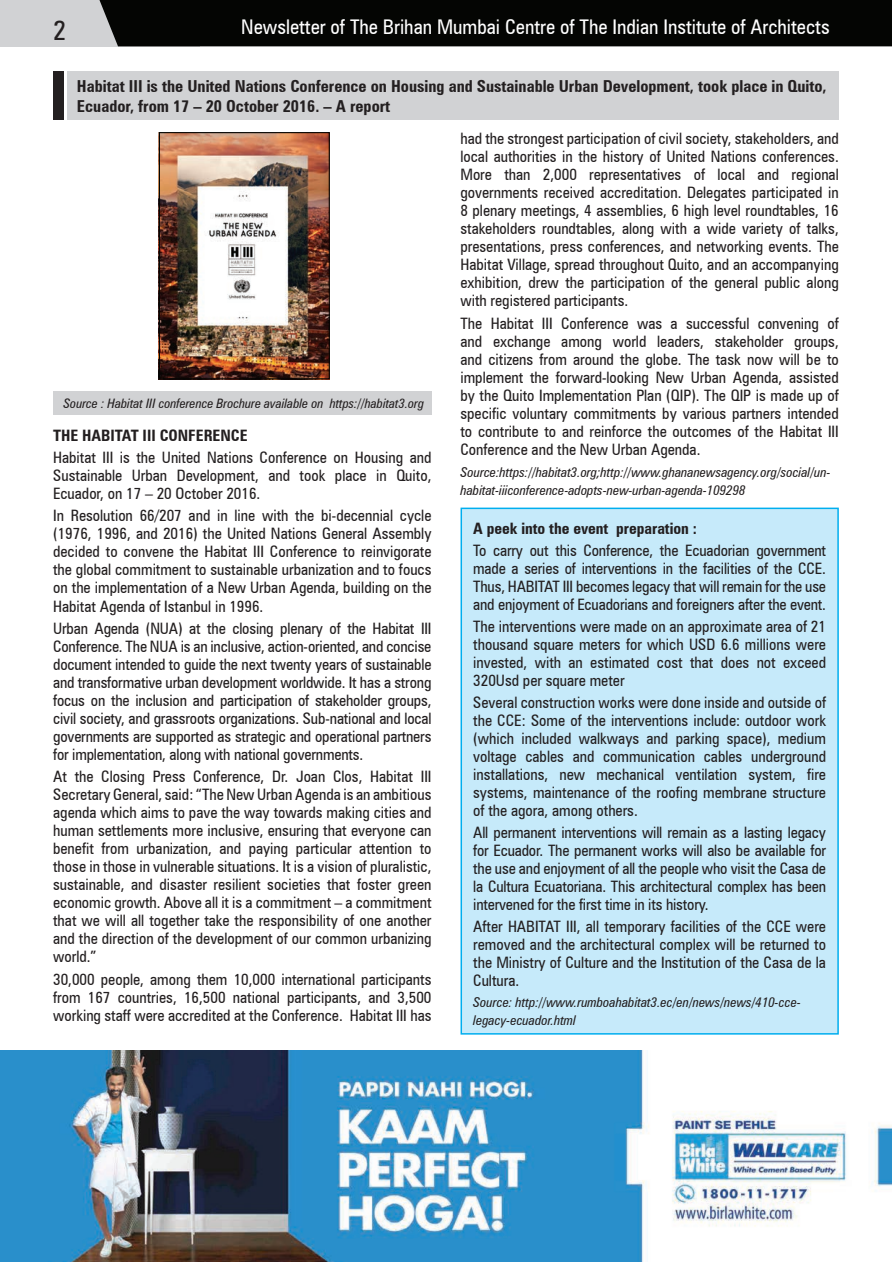
<style>
.page{position:relative;width:892px;height:1262px;background:#fff}
.page>*{position:absolute;margin:0;border:0;box-sizing:border-box;transform-origin:0 0}
.t1{font:condensed 27px "Zurich BT";color:#231f20}
.t2{font:condensed 20.25px "Zurich BT";color:#fff}
.t3{font:700 condensed 16.5px/19.8px "Zurich BT";color:#231f20}
.t4{font:condensed 15.75px/18px "Zurich BT";color:#231f20;text-align:justify}
.t5{font:700 condensed 15.75px "Zurich BT";color:#231f20}
.t6{font:italic condensed 13.5px/18px "Zurich BT";color:#231f20}
.t7{font:italic condensed 13.05px "Zurich BT";color:#231f20}
</style>
<div class="page">
<div style="left:0;top:0;width:199px;height:46px;background:#d1d2d4"></div>
<div style="left:461px;top:508px;width:376px;height:525px;background:#c6eafa"></div>
<div style="left:460px;top:507px;width:378px;height:527px;border:2px solid #00aeef"></div>
<div style="left:67px;top:71px;width:771px;height:49px;background:#d1d2d4"></div>
<div style="left:53px;top:71px;width:11px;height:49px;background:#231f20"></div>
<div style="left:53px;top:391px;width:378px;height:24px;background:#d1d2d4"></div>
<img style="left:161px;top:134px;width:167px;height:243px">
<div style="left:159px;top:132px;width:171px;height:247px;border:1px solid #040503"></div>
<img style="left:0;top:1050px;width:891px;height:211px">
<div style="left:99px;top:0;width:793px;height:46px;background:#040503"></div>
<h1 class="t1" style="left:53px;top:13px;width:14px">2</h1>
<p class="t2" style="left:241px;top:15px;width:589px">Newsletter of The Brihan Mumbai Centre of The Indian Institute of Architects</p>
<p class="t3" style="left:77px;top:76px;width:750px">Habitat III is the United Nations Conference on Housing and Sustainable Urban Development, took place in Quito,<br>Ecuador, from 17 – 20 October 2016. – A report</p>
<p class="t7" style="left:63px;top:395px;width:362px">Source : Habitat III conference Brochure available on https://habitat3.org</p>
<p class="t5" style="left:53px;top:425px;width:196px">THE HABITAT III CONFERENCE</p>
<p class="t4" style="left:53px;top:448px;width:379px">Habitat III is the United Nations Conference on Housing and Sustainable Urban Development, and took place in Quito, Ecuador, on 17 – 20 October 2016.</p>
<p class="t4" style="left:53px;top:506px;width:380px">In Resolution 66/207 and in line with the bi-decennial cycle (1976, 1996, and 2016) the United Nations General Assembly decided to convene the Habitat III Conference to reinvigorate the global commitment to sustainable urbanization and to foucs on the implementation of a New Urban Agenda, building on the Habitat Agenda of Istanbul in 1996.</p>
<p class="t4" style="left:53px;top:619px;width:379px">Urban Agenda (NUA) at the closing plenary of the Habitat III Conference. The NUA is an inclusive, action-oriented, and concise document intended to guide the next twenty years of sustainable and transformative urban development worldwide. It has a strong focus on the inclusion and participation of stakeholder groups, civil society, and grassroots organizations. Sub-national and local governments are supported as strategic and operational partners for implementation, along with national governments.</p>
<p class="t4" style="left:53px;top:767px;width:379px">At the Closing Press Conference, Dr. Joan Clos, Habitat III Secretary General, said: “The New Urban Agenda is an ambitious agenda which aims to pave the way towards making cities and human settlements more inclusive, ensuring that everyone can benefit from urbanization, and paying particular attention to those in those in vulnerable situations. It is a vision of pluralistic, sustainable, and disaster resilient societies that foster green economic growth. Above all it is a commitment – a commitment that we will all together take the responsibility of one another and the direction of the development of our common urbanizing world.”</p>
<p class="t4" style="left:53px;top:969px;width:379px">30,000 people, among them 10,000 international participants from 167 countries, 16,500 national participants, and 3,500 working staff were accredited at the Conference. Habitat III has</p>
<p class="t4" style="left:460px;top:129px;width:380px">had the strongest participation of civil society, stakeholders, and local authorities in the history of United Nations conferences.<br>More than 2,000 representatives of local and regional governments received accreditation. Delegates participated in 8 plenary meetings, 4 assemblies, 6 high level roundtables, 16 stakeholders roundtables, along with a wide variety of talks, presentations, press conferences, and networking events. The Habitat Village, spread throughout Quito, and an accompanying exhibition, drew the participation of the general public along with registered participants.</p>
<p class="t4" style="left:460px;top:314px;width:379px">The Habitat III Conference was a successful convening of and exchange among world leaders, stakeholder groups, and citizens from around the globe. The task now will be to implement the forward-looking New Urban Agenda, assisted by the Quito Implementation Plan (QIP). The QIP is made up of specific voluntary commitments by various partners intended to contribute to and reinforce the outcomes of the Habitat III Conference and the New Urban Agenda.</p>
<p class="t6" style="left:460px;top:463px;width:371px">Source:https://habitat3.org;http://www.ghananewsagency.org/social/un&shy;habitat-iiiconference-adopts-new-urban-agenda-109298</p>
<p class="t5" style="left:473px;top:519px;width:225px">A peek into the event preparation :</p>
<p class="t4" style="left:473px;top:541px;width:354px">To carry out this Conference, the Ecuadorian government made a series of interventions in the facilities of the CCE.<br>Thus, HABITAT III becomes legacy that will remain for the use and enjoyment of Ecuadorians and foreigners after the event.</p>
<p class="t4" style="left:473px;top:617px;width:354px">The interventions were made on an approximate area of 21 thousand square meters for which USD 6.6 millions were invested, with an estimated cost that does not exceed 320Usd per square meter</p>
<p class="t4" style="left:473px;top:692px;width:354px">Several construction works were done inside and outside of the CCE: Some of the interventions include: outdoor work (which included walkways and parking space), medium voltage cables and communication cables underground installations, new mechanical ventilation system, fire systems, maintenance of the roofing membrane structure of the agora, among others.</p>
<p class="t4" style="left:473px;top:822px;width:354px">All permanent interventions will remain as a lasting legacy for Ecuador. The permanent works will also be available for the use and enjoyment of all the people who visit the Casa de la Cultura Ecuatoriana. This architectural complex has been intervened for the first time in its history.</p>
<p class="t4" style="left:473px;top:916px;width:354px">After HABITAT III, all temporary facilities of the CCE were removed and the architectural complex will be returned to the Ministry of Culture and the Institution of the Casa de la Cultura.</p>
<p class="t6" style="left:473px;top:993px;width:329px">Source: http://www.rumboahabitat3.ec/en/news/news/410-cce&shy;legacy-ecuador.html</p>
</div>
